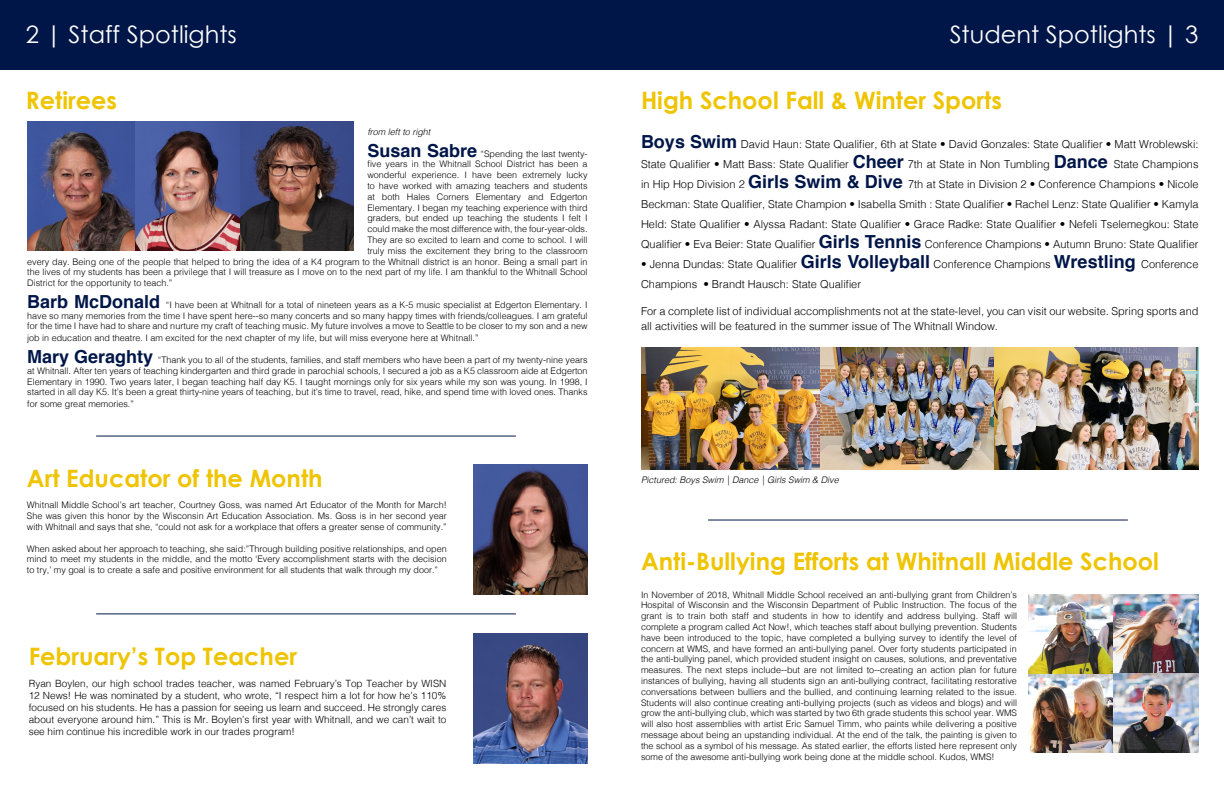
<style>
.page{position:relative;width:1224px;height:792px;background:#fff}
.page>*{position:absolute;margin:0;border:0;box-sizing:border-box;transform-origin:0 0}
.t1{font:700 24px "Century Gothic";color:#efc402}
.t2{font:24px "Century Gothic";color:#fff}
.t3{font:300 11px/20px "Helvetica";color:#000}
.t4{font:300 10px/12px "Helvetica";color:#000;text-align:justify}
.t5{font:300 9px/10.8px "Helvetica";color:#000;text-align:justify}
.t6{font:italic 300 9px "Helvetica";color:#000}
.s1{font-weight:700;font-size:18px;color:#001648}
</style>
<div class="page">
<div style="left:0;top:0;width:612px;height:70px;background:#001648"></div>
<div style="left:612px;top:0;width:612px;height:70px;background:#001648"></div>
<img style="left:27px;top:122px;width:213px;height:128px">
<img style="left:240px;top:122px;width:114px;height:128px">
<img style="left:474px;top:465px;width:114px;height:129px">
<img style="left:474px;top:634px;width:114px;height:129px">
<hr style="left:96px;top:436px;width:420px;height:1px;background:#001648">
<hr style="left:96px;top:613px;width:420px;height:1px;background:#001648">
<img style="left:641px;top:347px;width:558px;height:122px">
<hr style="left:708px;top:520px;width:420px;height:1px;background:#001648">
<img style="left:1029px;top:594px;width:170px;height:158px">
<h1 class="t2" style="left:26px;top:20px;width:213px">2 | Staff Spotlights</h1>
<h1 class="t2" style="left:950px;top:20px;width:250px">Student Spotlights | 3</h1>
<h1 class="t1" style="left:26px;top:85px;width:93px">Retirees</h1>
<h1 class="t1" style="left:641px;top:85px;width:362px">High School Fall &amp; Winter Sports</h1>
<p class="t6" style="left:367px;top:124px;width:65px">from left to right</p>
<p class="t5" style="left:367px;top:147px;width:222px"><span class="s1">Susan Sabre</span> “Spending the last twenty-</p>
<p class="t5" style="left:367px;top:158px;width:222px">five years in the Whitnall School District has been a</p>
<p class="t5" style="left:367px;top:169px;width:222px">wonderful experience. I have been extremely lucky</p>
<p class="t5" style="left:367px;top:180px;width:222px">to have worked with amazing teachers and students</p>
<p class="t5" style="left:367px;top:191px;width:222px">at both Hales Corners Elementary and Edgerton</p>
<p class="t5" style="left:367px;top:201px;width:222px">Elementary. I began my teaching experience with third</p>
<p class="t5" style="left:367px;top:212px;width:222px">graders, but ended up teaching the students I felt I</p>
<p class="t5" style="left:367px;top:223px;width:222px">could make the most difference with, the four-year-olds.</p>
<p class="t5" style="left:367px;top:234px;width:222px">They are so excited to learn and come to school. I will</p>
<p class="t5" style="left:367px;top:245px;width:222px">truly miss the excitement they bring to the classroom</p>
<p class="t5" style="left:27px;top:255px;width:562px">every day. Being one of the people that helped to bring the idea of a K4 program to the Whitnall district is an honor. Being a small part in</p>
<p class="t5" style="left:27px;top:266px;width:562px">the lives of my students has been a privilege that I will treasure as I move on to the next part of my life. I am thankful to the Whitnall School</p>
<p class="t5" style="left:27px;top:277px;width:147px">District for the opportunity to teach.”</p>
<p class="t5" style="left:27px;top:299px;width:562px"><span class="s1">Barb McDonald</span> “I have been at Whitnall for a total of nineteen years as a K-5 music specialist at Edgerton Elementary. I have so many memories from the time I have spent here--so many concerts and so many happy times with friends/colleagues. I am grateful for the time I have had to share and nurture my craft of teaching music. My future involves a move to Seattle to be closer to my son and a new</p>
<p class="t5" style="left:27px;top:332px;width:453px">job in education and theatre. I am excited for the next chapter of my life, but will miss everyone here at Whitnall.”</p>
<p class="t5" style="left:27px;top:354px;width:562px"><span class="s1">Mary Geraghty</span> “Thank you to all of the students, families, and staff members who have been a part of my twenty-nine years at Whitnall. After ten years of teaching kindergarten and third grade in parochial schools, I secured a job as a K5 classroom aide at Edgerton Elementary in 1990. Two years later, I began teaching half day K5. I taught mornings only for six years while my son was young. In 1998, I started in all day K5. It’s been a great thirty-nine years of teaching, but it’s time to travel, read, hike, and spend time with loved ones. Thanks</p>
<p class="t5" style="left:27px;top:398px;width:108px">for some great memories.”</p>
<h1 class="t1" style="left:27px;top:464px;width:297px">Art Educator of the Month</h1>
<p class="t5" style="left:27px;top:499px;width:421px">Whitnall Middle School’s art teacher, Courtney Goss, was named Art Educator of the Month for March!<br>She was given this honor by the Wisconsin Art Education Association. Ms. Goss is in her second year with Whitnall and says that she, “could not ask for a workplace that offers a greater sense of community.”</p>
<p class="t5" style="left:27px;top:542px;width:421px">When asked about her approach to teaching, she said:”Through building positive relationships, and open mind to meet my students in the middle, and the motto ‘Every accomplishment starts with the decision to try,’ my goal is to create a safe and positive environment for all students that walk through my door.”</p>
<h1 class="t1" style="left:29px;top:641px;width:270px">February’s Top Teacher</h1>
<p class="t4" style="left:29px;top:676px;width:419px">Ryan Boylen, our high school trades teacher, was named February’s Top Teacher by WISN 12 News! He was nominated by a student, who wrote, “I respect him a lot for how he’s 110% focused on his students. He has a passion for seeing us learn and succeed. He strongly cares about everyone around him.” This is Mr. Boylen’s first year with Whitnall, and we can’t wait to see him continue his incredible work in our trades program!</p>
<p class="t3" style="left:641px;top:133px;width:559px;text-align:justify"><span class="s1">Boys Swim</span> David Haun: State Qualifier, 6th at State • David Gonzales: State Qualifier • Matt Wroblewski:<br>State Qualifier • Matt Bass: State Qualifier <span class="s1">Cheer</span> 7th at State in Non Tumbling <span class="s1">Dance</span> State Champions in Hip Hop Division 2 <span class="s1">Girls Swim &amp; Dive</span> 7th at State in Division 2 • Conference Champions • Nicole Beckman: State Qualifier, State Champion • Isabella Smith : State Qualifier • Rachel Lenz: State Qualifier • Kamyla Held: State Qualifier • Alyssa Radant: State Qualifier • Grace Radke: State Qualifier • Nefeli Tselemegkou: State Qualifier • Eva Beier: State Qualifier <span class="s1">Girls Tennis</span> Conference Champions • Autumn Bruno: State Qualifier</p>
<p class="t3" style="left:641px;top:253px;width:559px">• Jenna Dundas: State Qualifier <span class="s1">Girls Volleyball</span> Conference Champions <span class="s1">Wrestling</span> Conference<br>Champions • Brandt Hausch: State Qualifier</p>
<p class="t3" style="left:641px;top:304px;width:559px;line-height:14.4px">For a complete list of individual accomplishments not at the state-level, you can visit our website. Spring sports and all activities will be featured in the summer issue of The Whitnall Window.</p>
<p class="t6" style="left:641px;top:473px;width:199px">Pictured: Boys Swim | Dance | Girls Swim &amp; Dive</p>
<h1 class="t1" style="left:641px;top:546px;width:519px">Anti-Bullying Efforts at Whitnall Middle School</h1>
<p class="t5" style="left:641px;top:588px;width:377px">In November of 2018, Whitnall Middle School received an anti-bullying grant from Children’s Hospital of Wisconsin and the Wisconsin Department of Public Instruction. The focus of the grant is to train both staff and students in how to identify and address bullying. Staff will complete a program called Act Now!, which teaches staff about bullying prevention. Students have been introduced to the topic, have completed a bullying survey to identify the level of concern at WMS, and have formed an anti-bullying panel. Over forty students participated in the anti-bullying panel, which provided student insight on causes, solutions, and preventative measures. The next steps include--but are not limited to--creating an action plan for future instances of bullying, having all students sign an anti-bullying contract, facilitating restorative conversations between bulliers and the bullied, and continuing learning related to the issue.<br>Students will also continue creating anti-bullying projects (such as videos and blogs) and will grow the anti-bullying club, which was started by two 6th grade students this school year. WMS will also host assemblies with artist Eric Samuel Timm, who paints while delivering a positive message about being an upstanding individual. At the end of the talk, the painting is given to the school as a symbol of his message. As stated earlier, the efforts listed here represent only some of the awesome anti-bullying work being done at the middle school. Kudos, WMS!</p>
</div>
